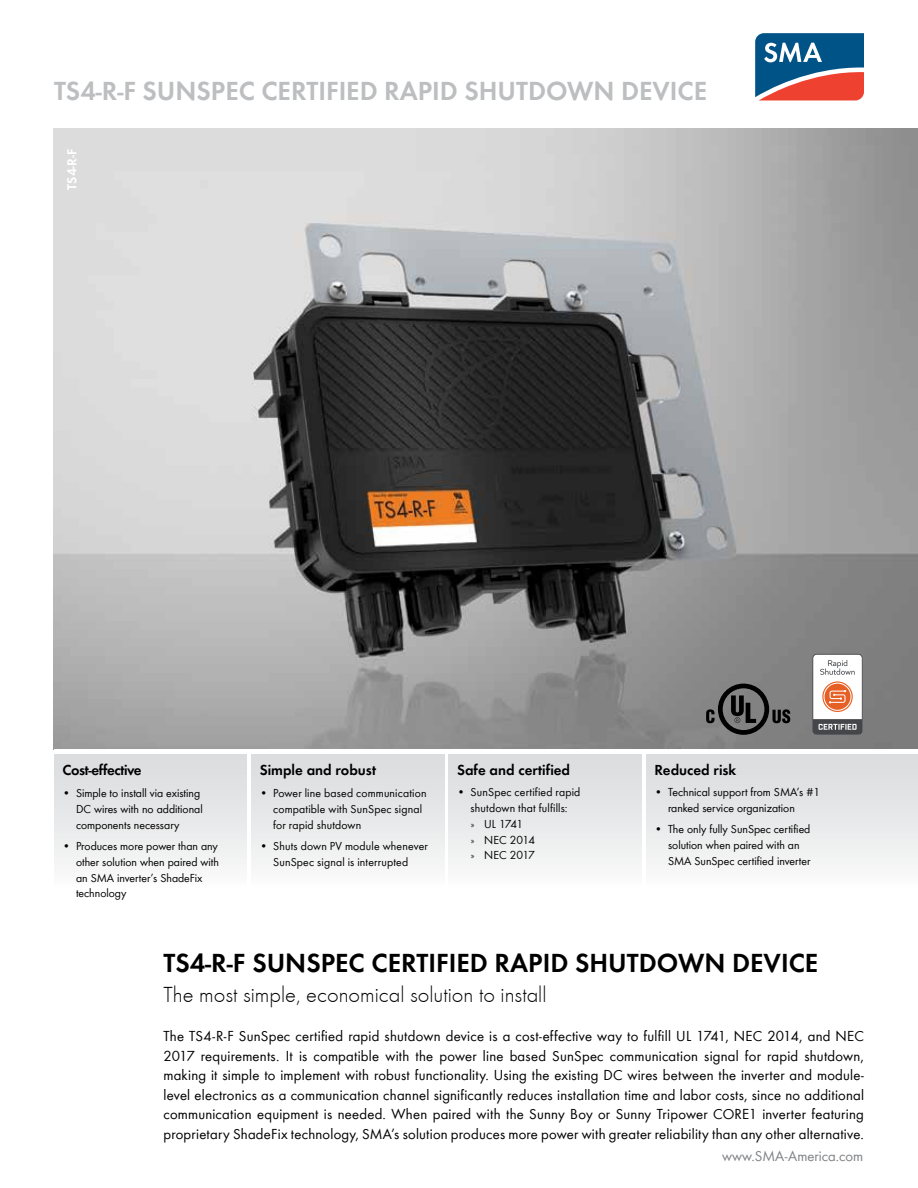
<style>
.page{position:relative;width:918px;height:1188px;background:#fff}
.page>*{position:absolute;margin:0;border:0;box-sizing:border-box;transform-origin:0 0}
.t1{font:600 27px "SMA Futura Global";color:#000}
.t2{font:600 27px "SMA Futura Global";color:#bcbec0}
.t3{font:300 22.5px "SMA Futura Global";color:#000}
.t4{font:15px/19.5px "SMA Futura Global";letter-spacing:.015em;color:#000;text-align:justify}
.t5{font:600 15px "SMA Futura Global";color:#000}
.t6{font:15px "SMA Futura Global";color:#808285}
.t7{font:600 15px "SMA Futura Global";letter-spacing:-.03em;color:#000}
.t8{font:600 13.5px "SMA Futura Global";color:#fff}
.t9{font:12px/15.8px "SMA Futura Global";color:#000}
.s1{font-weight:300}
</style>
<div class="page">
<img style="left:54px;top:129px;width:864px;height:620px">
<div style="left:54px;top:752px;width:193px;height:135px;background:linear-gradient(to bottom,#d8dadb,#fafafa)"></div>
<div style="left:449px;top:752px;width:193px;height:135px;background:linear-gradient(to bottom,#d8dadb,#fafafa)"></div>
<div style="left:646px;top:752px;width:272px;height:135px;background:linear-gradient(to bottom,#d8dadb,#fafafa)"></div>
<div style="left:251px;top:752px;width:193px;height:135px;background:linear-gradient(to bottom,#d8dadb,#fafafa)"></div>
<svg style="left:706px;top:684px;width:84px;height:51px;background:#5c5c5c"></svg>
<svg style="left:812px;top:654px;width:51px;height:81px"></svg>
<hr style="left:54px;top:749px;width:864px;height:4px;background:#fff">
<svg style="left:755px;top:33px;width:109px;height:67px;background:#666781"></svg>
<h1 class="t2" style="left:54px;top:75px;width:655px">TS4-R-F SUNSPEC CERTIFIED RAPID SHUTDOWN DEVICE</h1>
<p class="t8" style="left:64px;top:190px;width:43px;rotate:-90deg">TS4-R-F</p>
<p class="t7" style="left:63px;top:761px;width:81px">Cost-effective</p>
<p class="t9" style="left:76px;top:785px;width:128px;text-indent:-14px">• Simple to install via existing<br>DC wires with no additional components necessary</p>
<p class="t9" style="left:76px;top:838px;width:145px;text-indent:-14px">• Produces more power than any other solution when paired with an SMA inverter’s ShadeFix technology</p>
<p class="t5" style="left:260px;top:761px;width:118px">Simple and robust</p>
<p class="t9" style="left:273px;top:785px;width:155px;text-indent:-14px">• Power line based communication compatible with SunSpec signal for rapid shutdown</p>
<p class="t9" style="left:260px;top:838px;width:170px;text-align:center">• Shuts down PV module whenever<br>SunSpec signal is interrupted</p>
<p class="t5" style="left:457px;top:761px;width:115px">Safe and certified</p>
<p class="t9" style="left:471px;top:784px;width:111px;text-indent:-14px">• SunSpec certified rapid shutdown that fulfills:<br><span class="s1">»</span> UL 1741<br><span class="s1">»</span> NEC 2014<br><span class="s1">»</span> NEC 2017</p>
<p class="t5" style="left:655px;top:761px;width:83px">Reduced risk</p>
<p class="t9" style="left:668px;top:784px;width:154px;text-indent:-14px">• Technical support from SMA’s #1 ranked service organization</p>
<p class="t9" style="left:668px;top:821px;width:144px;text-indent:-14px">• The only fully SunSpec certified solution when paired with an<br>SMA SunSpec certified inverter</p>
<h1 class="t1" style="left:163px;top:947px;width:656px">TS4-R-F SUNSPEC CERTIFIED RAPID SHUTDOWN DEVICE</h1>
<h2 class="t3" style="left:163px;top:982px;width:385px">The most simple, economical solution to install</h2>
<p class="t4" style="left:163px;top:1027px;width:702px">The TS4-R-F SunSpec certified rapid shutdown device is a cost-effective way to fulfill UL 1741, NEC 2014, and NEC 2017 requirements. It is compatible with the power line based SunSpec communication signal for rapid shutdown, making it simple to implement with robust functionality. Using the existing DC wires between the inverter and module&shy;level electronics as a communication channel significantly reduces installation time and labor costs, since no additional communication equipment is needed. When paired with the Sunny Boy or Sunny Tripower CORE1 inverter featuring proprietary ShadeFix technology, SMA’s solution produces more power with greater reliability than any other alternative.</p>
<p class="t6" style="left:722px;top:1147px;width:143px">www.SMA-America.com</p>
</div>
